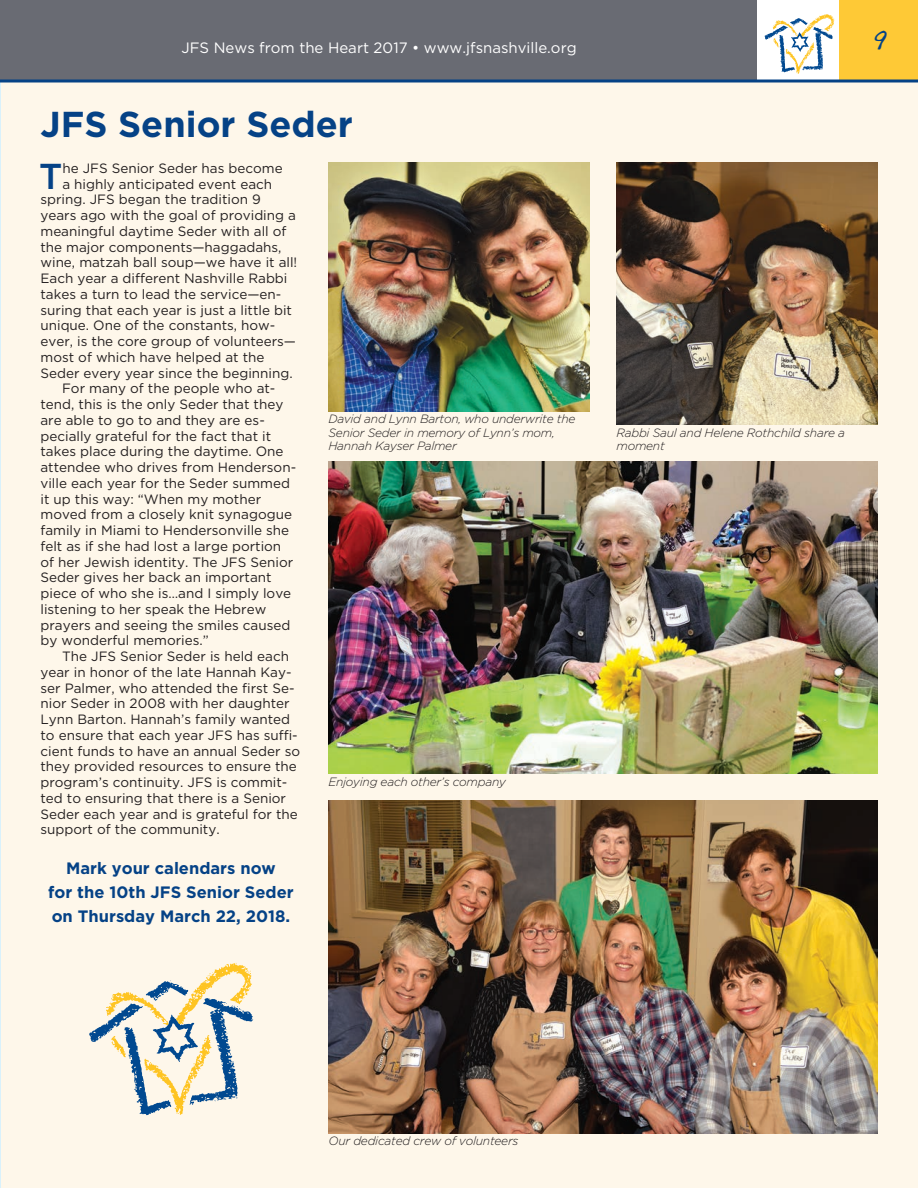
<style>
.page{position:relative;width:918px;height:1188px;background:#fff}
.page>*{position:absolute;margin:0;border:0;box-sizing:border-box;transform-origin:0 0}
.t1{font:700 36px "Gotham";color:#054286}
.t2{font:500 36px "Gotham";color:#054286}
.t3{font:30px "Handwriting Dakota";color:#054286}
.t4{font:700 16.5px/24px "Gotham";color:#054286;text-align:center}
.t5{font:15px "Gotham";color:#fff}
.t6{font:13.5px "Gotham";color:#231f20}
.t7{font:italic 300 12px/13.5px "Gotham";letter-spacing:-.02em;color:#231f20}
</style>
<div class="page">
<div style="left:0;top:71px;width:918px;height:1117px;background:#fef7ea"></div>
<div style="left:0;top:0;width:918px;height:81px;background:#696b73"></div>
<div style="left:838px;top:0;width:80px;height:81px;background:#fec936"></div>
<div style="left:757px;top:0;width:81px;height:81px;background:#fff"></div>
<svg style="left:765px;top:14px;width:70px;height:60px"></svg>
<hr style="left:0;top:79px;width:918px;height:3px;background:#054286">
<img style="left:328px;top:162px;width:261px;height:249px">
<img style="left:616px;top:162px;width:261px;height:263px">
<img style="left:328px;top:461px;width:550px;height:313px">
<img style="left:328px;top:800px;width:550px;height:333px">
<svg style="left:89px;top:963px;width:165px;height:153px"></svg>
<p class="t5" style="left:181px;top:40px;width:397px">JFS News from the Heart 2017 • www.jfsnashville.org</p>
<h2 class="t3" style="left:872px;top:13px;width:16px">9</h2>
<h1 class="t1" style="left:40px;top:108px;width:314px">JFS Senior Seder</h1>
<h1 class="t2" style="left:39px;top:160px;width:25px">T</h1>
<p class="t6" style="left:62px;top:162px;width:222px">he JFS Senior Seder has become</p>
<p class="t6" style="left:62px;top:178px;width:211px">a highly anticipated event each</p>
<p class="t6" style="left:41px;top:194px;width:222px">spring. JFS began the tradition 9</p>
<p class="t6" style="left:41px;top:209px;width:257px">years ago with the goal of providing a</p>
<p class="t6" style="left:41px;top:225px;width:248px">meaningful daytime Seder with all of</p>
<p class="t6" style="left:41px;top:241px;width:243px">the major components—haggadahs,</p>
<p class="t6" style="left:41px;top:257px;width:258px">wine, matzah ball soup—we have it all!</p>
<p class="t6" style="left:41px;top:272px;width:248px">Each year a different Nashville Rabbi</p>
<p class="t6" style="left:41px;top:288px;width:242px">takes a turn to lead the service—en-</p>
<p class="t6" style="left:41px;top:304px;width:253px">suring that each year is just a little bit</p>
<p class="t6" style="left:41px;top:320px;width:236px">unique. One of the constants, how-</p>
<p class="t6" style="left:41px;top:335px;width:257px">ever, is the core group of volunteers—</p>
<p class="t6" style="left:41px;top:351px;width:226px">most of which have helped at the</p>
<p class="t6" style="left:41px;top:367px;width:254px">Seder every year since the beginning.</p>
<p class="t6" style="left:62px;top:383px;width:215px">For many of the people who at-</p>
<p class="t6" style="left:41px;top:398px;width:244px">tend, this is the only Seder that they</p>
<p class="t6" style="left:41px;top:414px;width:226px">are able to go to and they are es-</p>
<p class="t6" style="left:41px;top:430px;width:232px">pecially grateful for the fact that it</p>
<p class="t6" style="left:41px;top:446px;width:244px">takes place during the daytime. One</p>
<p class="t6" style="left:41px;top:461px;width:257px">attendee who drives from Henderson-</p>
<p class="t6" style="left:41px;top:477px;width:251px">ville each year for the Seder summed</p>
<p class="t6" style="left:41px;top:493px;width:222px">it up this way: “When my mother</p>
<p class="t6" style="left:41px;top:509px;width:253px">moved from a closely knit synagogue</p>
<p class="t6" style="left:41px;top:524px;width:250px">family in Miami to Hendersonville she</p>
<p class="t6" style="left:41px;top:540px;width:242px">felt as if she had lost a large portion</p>
<p class="t6" style="left:41px;top:556px;width:254px">of her Jewish identity. The JFS Senior</p>
<p class="t6" style="left:41px;top:572px;width:233px">Seder gives her back an important</p>
<p class="t6" style="left:41px;top:587px;width:252px">piece of who she is…and I simply love</p>
<p class="t6" style="left:41px;top:603px;width:227px">listening to her speak the Hebrew</p>
<p class="t6" style="left:41px;top:619px;width:251px">prayers and seeing the smiles caused</p>
<p class="t6" style="left:41px;top:635px;width:170px">by wonderful memories.”</p>
<p class="t6" style="left:62px;top:650px;width:228px">The JFS Senior Seder is held each</p>
<p class="t6" style="left:41px;top:666px;width:253px">year in honor of the late Hannah Kay-</p>
<p class="t6" style="left:41px;top:682px;width:256px">ser Palmer, who attended the first Se-</p>
<p class="t6" style="left:41px;top:698px;width:251px">nior Seder in 2008 with her daughter</p>
<p class="t6" style="left:41px;top:713px;width:251px">Lynn Barton. Hannah’s family wanted</p>
<p class="t6" style="left:41px;top:729px;width:259px">to ensure that each year JFS has suffi-</p>
<p class="t6" style="left:41px;top:745px;width:261px">cient funds to have an annual Seder so</p>
<p class="t6" style="left:41px;top:761px;width:258px">they provided resources to ensure the</p>
<p class="t6" style="left:41px;top:776px;width:248px">program’s continuity. JFS is commit-</p>
<p class="t6" style="left:41px;top:792px;width:247px">ted to ensuring that there is a Senior</p>
<p class="t6" style="left:41px;top:808px;width:259px">Seder each year and is grateful for the</p>
<p class="t6" style="left:41px;top:824px;width:181px">support of the community.</p>
<p class="t4" style="left:48px;top:857px;width:247px">Mark your calendars now<br>for the 10th JFS Senior Seder on Thursday March 22, 2018.</p>
<p class="t7" style="left:328px;top:413px;width:248px">David and Lynn Barton, who underwrite the<br>Senior Seder in memory of Lynn’s mom,<br>Hannah Kayser Palmer</p>
<p class="t7" style="left:328px;top:775px;width:179px">Enjoying each other’s company</p>
<p class="t7" style="left:616px;top:426px;width:230px">Rabbi Saul and Helene Rothchild share a moment</p>
<p class="t7" style="left:328px;top:1135px;width:192px">Our dedicated crew of volunteers</p>
</div>
